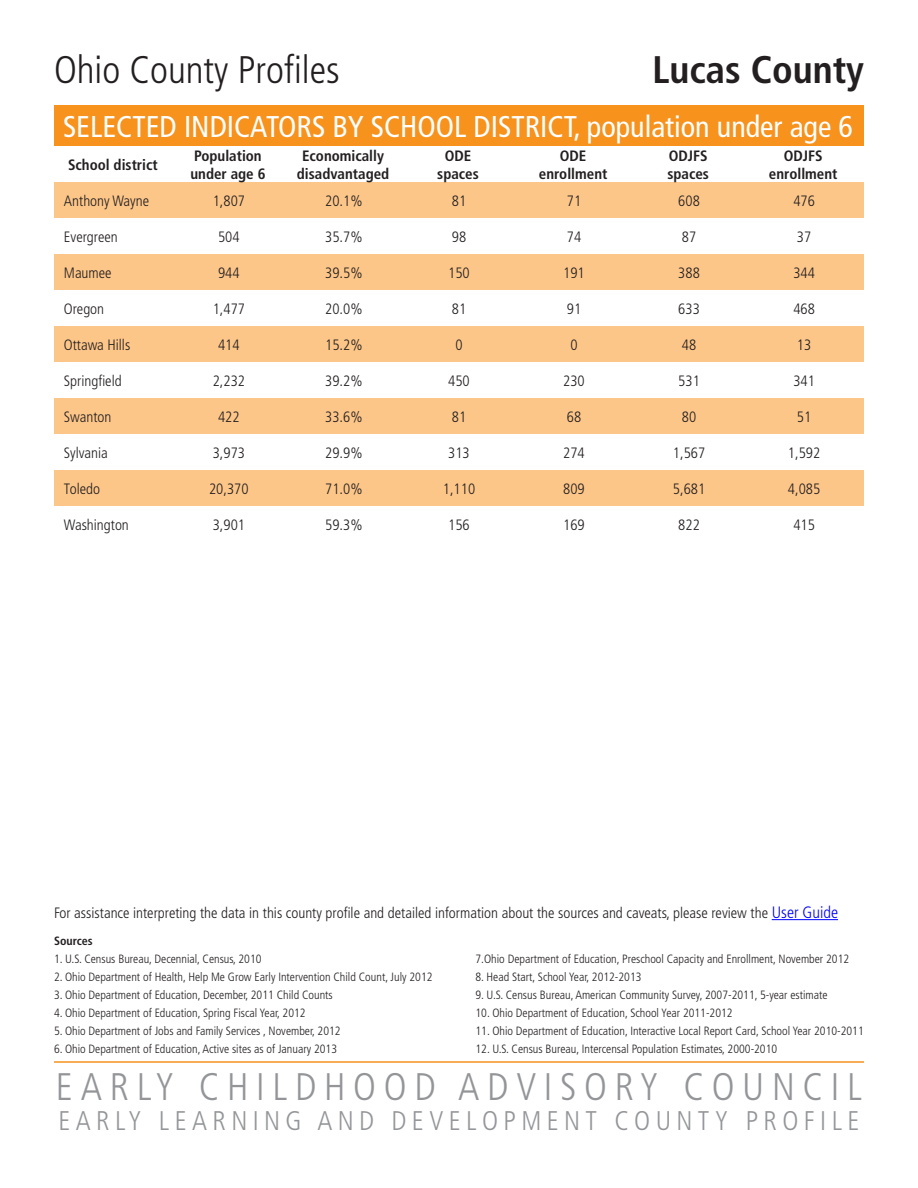
<style>
.page{position:relative;width:918px;height:1188px;background:#fff}
.page>*{position:absolute;margin:0;border:0;box-sizing:border-box;transform-origin:0 0}
.t1{font:300 condensed 38.4px "Frutiger LT Std";letter-spacing:.2em;color:#939598}
.t2{font:300 condensed 38.4px "Frutiger LT Std";color:#231f20}
.t3{font:700 condensed 38.4px "Frutiger LT Std";color:#231f20}
.t4{font:condensed 30px "Frutiger LT Std";color:#fff}
.t5{font:300 condensed 27px "Frutiger LT Std";letter-spacing:.2em;color:#939598}
.t6{font:300 condensed 15px "Frutiger LT Std";color:#231f20}
.t7{font:700 condensed 15px/18px "Frutiger LT Std";color:#231f20}
.t8{font:300 condensed 12px "Frutiger LT Std";color:#231f20}
.t9{font:700 condensed 12px "Frutiger LT Std";color:#231f20}
.s1{font-size:16.5px;color:#00f}
</style>
<div class="page">
<div style="left:54px;top:105px;width:810px;height:41px;background:#f7931d"></div>
<hr style="left:54px;top:1061px;width:810px;height:2px;background:#f7931d">
<div style="left:54px;top:470px;width:810px;height:36px;background:#fdc689"></div>
<div style="left:54px;top:182px;width:810px;height:36px;background:#fdc689"></div>
<div style="left:54px;top:254px;width:810px;height:36px;background:#fdc689"></div>
<div style="left:54px;top:326px;width:810px;height:36px;background:#fdc689"></div>
<div style="left:54px;top:398px;width:810px;height:36px;background:#fdc689"></div>
<hr style="left:772px;top:919px;width:66px;height:1px;background:#00f">
<p class="t2" style="left:54px;top:48px;width:287px">Ohio County Profiles</p>
<p class="t3" style="left:652px;top:47px;width:213px">Lucas County</p>
<p class="t4" style="left:63px;top:109px;width:791px">SELECTED INDICATORS BY SCHOOL DISTRICT, population under age 6</p>
<p class="t7" style="left:68px;top:155px;width:91px">School district</p>
<p class="t7" style="left:190px;top:146px;width:77px">Population under age 6</p>
<p class="t7" style="left:297px;top:146px;width:94px;text-align:center">Economically disadvantaged</p>
<p class="t7" style="left:445px;top:146px;width:28px">ODE</p>
<p class="t7" style="left:437px;top:164px;width:43px">spaces</p>
<p class="t6" style="left:64px;top:192px;width:87px">Anthony Wayne</p>
<p class="t6" style="left:64px;top:228px;width:55px">Evergreen</p>
<p class="t6" style="left:64px;top:264px;width:49px">Maumee</p>
<p class="t6" style="left:64px;top:300px;width:42px">Oregon</p>
<p class="t6" style="left:64px;top:336px;width:68px">Ottawa Hills</p>
<p class="t6" style="left:64px;top:372px;width:59px">Springfield</p>
<p class="t6" style="left:64px;top:408px;width:49px">Swanton</p>
<p class="t6" style="left:64px;top:444px;width:45px">Sylvania</p>
<p class="t6" style="left:64px;top:480px;width:38px">Toledo</p>
<p class="t6" style="left:64px;top:516px;width:67px">Washington</p>
<p class="t6" style="left:213px;top:192px;width:34px">1,807</p>
<p class="t6" style="left:218px;top:228px;width:23px">504</p>
<p class="t6" style="left:218px;top:264px;width:23px">944</p>
<p class="t6" style="left:213px;top:300px;width:34px">1,477</p>
<p class="t6" style="left:218px;top:336px;width:23px">414</p>
<p class="t6" style="left:213px;top:372px;width:34px">2,232</p>
<p class="t6" style="left:218px;top:408px;width:23px">422</p>
<p class="t6" style="left:213px;top:444px;width:34px">3,973</p>
<p class="t6" style="left:209px;top:480px;width:41px">20,370</p>
<p class="t6" style="left:213px;top:516px;width:34px">3,901</p>
<p class="t6" style="left:325px;top:192px;width:39px">20.1%</p>
<p class="t6" style="left:325px;top:228px;width:39px">35.7%</p>
<p class="t6" style="left:325px;top:264px;width:39px">39.5%</p>
<p class="t6" style="left:325px;top:300px;width:39px">20.0%</p>
<p class="t6" style="left:325px;top:336px;width:39px">15.2%</p>
<p class="t6" style="left:325px;top:372px;width:39px">39.2%</p>
<p class="t6" style="left:325px;top:408px;width:39px">33.6%</p>
<p class="t6" style="left:325px;top:444px;width:39px">29.9%</p>
<p class="t6" style="left:325px;top:480px;width:39px">71.0%</p>
<p class="t6" style="left:325px;top:516px;width:39px">59.3%</p>
<p class="t6" style="left:452px;top:192px;width:16px">81</p>
<p class="t6" style="left:452px;top:228px;width:16px">98</p>
<p class="t6" style="left:448px;top:264px;width:23px">150</p>
<p class="t6" style="left:452px;top:300px;width:16px">81</p>
<p class="t6" style="left:455px;top:336px;width:9px">0</p>
<p class="t6" style="left:448px;top:372px;width:23px">450</p>
<p class="t6" style="left:452px;top:408px;width:16px">81</p>
<p class="t6" style="left:448px;top:444px;width:23px">313</p>
<p class="t6" style="left:443px;top:480px;width:34px">1,110</p>
<p class="t6" style="left:448px;top:516px;width:23px">156</p>
<p class="t7" style="left:560px;top:146px;width:28px">ODE</p>
<p class="t7" style="left:539px;top:164px;width:70px">enrollment</p>
<p class="t6" style="left:567px;top:192px;width:16px">71</p>
<p class="t6" style="left:567px;top:228px;width:16px">74</p>
<p class="t6" style="left:563px;top:264px;width:23px">191</p>
<p class="t6" style="left:567px;top:300px;width:16px">91</p>
<p class="t6" style="left:570px;top:336px;width:9px">0</p>
<p class="t6" style="left:563px;top:372px;width:23px">230</p>
<p class="t6" style="left:567px;top:408px;width:16px">68</p>
<p class="t6" style="left:563px;top:444px;width:23px">274</p>
<p class="t6" style="left:563px;top:480px;width:23px">809</p>
<p class="t6" style="left:563px;top:516px;width:23px">169</p>
<p class="t7" style="left:669px;top:146px;width:40px">ODJFS</p>
<p class="t7" style="left:667px;top:164px;width:43px">spaces</p>
<p class="t6" style="left:678px;top:192px;width:23px">608</p>
<p class="t6" style="left:682px;top:228px;width:16px">87</p>
<p class="t6" style="left:678px;top:264px;width:23px">388</p>
<p class="t6" style="left:678px;top:300px;width:23px">633</p>
<p class="t6" style="left:682px;top:336px;width:16px">48</p>
<p class="t6" style="left:678px;top:372px;width:23px">531</p>
<p class="t6" style="left:682px;top:408px;width:16px">80</p>
<p class="t6" style="left:673px;top:444px;width:34px">1,567</p>
<p class="t6" style="left:673px;top:480px;width:34px">5,681</p>
<p class="t6" style="left:678px;top:516px;width:23px">822</p>
<p class="t7" style="left:784px;top:146px;width:40px">ODJFS</p>
<p class="t7" style="left:769px;top:164px;width:70px">enrollment</p>
<p class="t6" style="left:793px;top:192px;width:23px">476</p>
<p class="t6" style="left:797px;top:228px;width:16px">37</p>
<p class="t6" style="left:793px;top:264px;width:23px">344</p>
<p class="t6" style="left:793px;top:300px;width:23px">468</p>
<p class="t6" style="left:797px;top:336px;width:16px">13</p>
<p class="t6" style="left:793px;top:372px;width:23px">341</p>
<p class="t6" style="left:797px;top:408px;width:16px">51</p>
<p class="t6" style="left:788px;top:444px;width:34px">1,592</p>
<p class="t6" style="left:788px;top:480px;width:34px">4,085</p>
<p class="t6" style="left:793px;top:516px;width:23px">415</p>
<p class="t6" style="left:54px;top:904px;width:786px">For assistance interpreting the data in this county profile and detailed information about the sources and caveats, please review the <span class="s1">User Guide</span></p>
<p class="t9" style="left:54px;top:934px;width:40px">Sources</p>
<p class="t8" style="left:54px;top:952px;width:209px">1. U.S. Census Bureau, Decennial, Census, 2010</p>
<p class="t8" style="left:54px;top:970px;width:380px">2. Ohio Department of Health, Help Me Grow Early Intervention Child Count, July 2012</p>
<p class="t8" style="left:54px;top:988px;width:280px">3. Ohio Department of Education, December, 2011 Child Counts</p>
<p class="t8" style="left:54px;top:1006px;width:253px">4. Ohio Department of Education, Spring Fiscal Year, 2012</p>
<p class="t8" style="left:54px;top:1024px;width:288px">5. Ohio Department of Jobs and Family Services , November, 2012</p>
<p class="t8" style="left:54px;top:1042px;width:285px">6. Ohio Department of Education, Active sites as of January 2013</p>
<p class="t8" style="left:476px;top:952px;width:375px">7.Ohio Department of Education, Preschool Capacity and Enrollment, November 2012</p>
<p class="t8" style="left:476px;top:970px;width:168px">8. Head Start, School Year, 2012-2013</p>
<p class="t8" style="left:476px;top:988px;width:354px">9. U.S. Census Bureau, American Community Survey, 2007-2011, 5-year estimate</p>
<p class="t8" style="left:476px;top:1006px;width:259px">10. Ohio Department of Education, School Year 2011-2012</p>
<p class="t8" style="left:476px;top:1024px;width:390px">11. Ohio Department of Education, Interactive Local Report Card, School Year 2010-2011</p>
<p class="t8" style="left:476px;top:1042px;width:303px">12. U.S. Census Bureau, Intercensal Population Estimates, 2000-2010</p>
<p class="t1" style="left:56px;top:1065px;width:808px">EARLY CHILDHOOD ADVISORY COUNCIL</p>
<p class="t5" style="left:58px;top:1105px;width:803px">EARLY LEARNING AND DEVELOPMENT COUNTY PROFILE</p>
</div>
